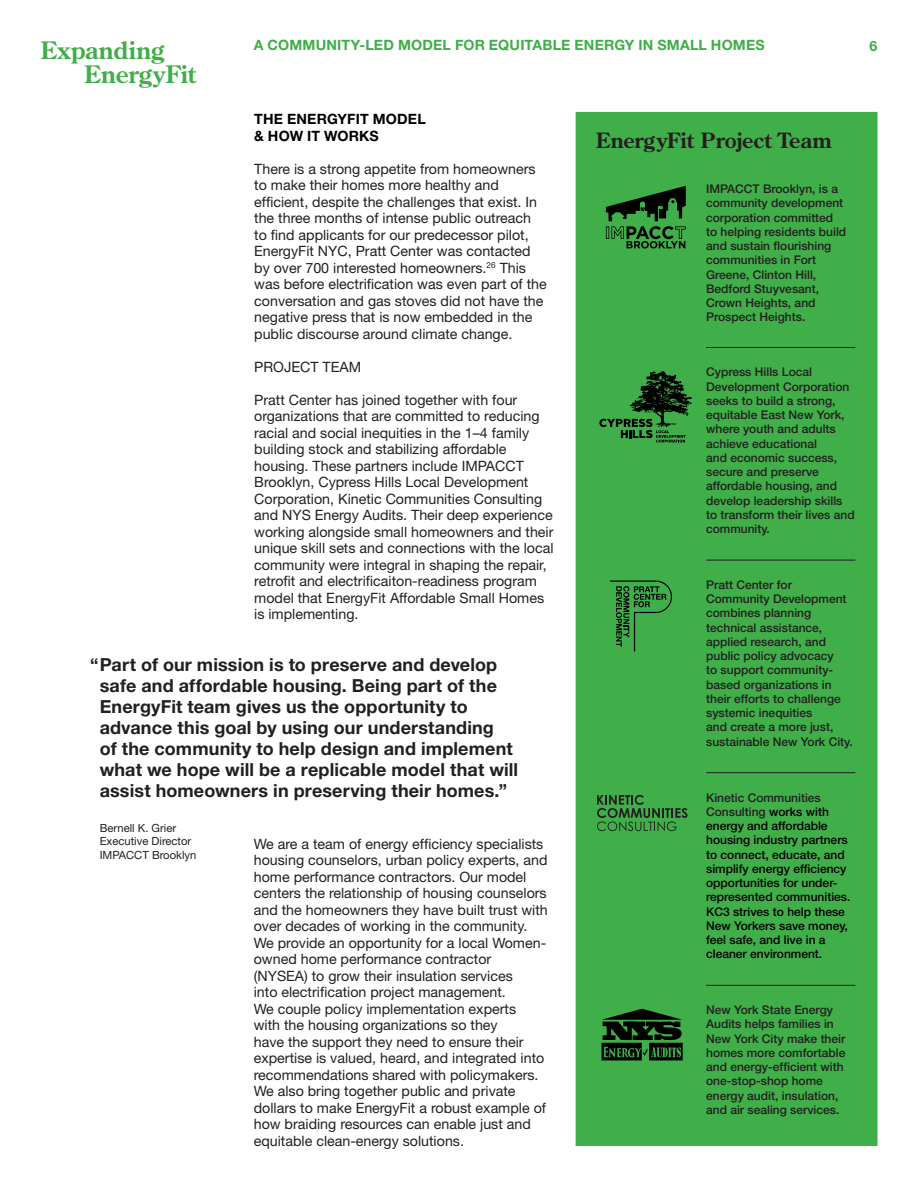
<style>
.page{position:relative;width:918px;height:1188px;background:#fff}
.page>*{position:absolute;margin:0;border:0;box-sizing:border-box;transform-origin:0 0}
.t1{font:700 24px/24px "Century Old Style Std";letter-spacing:.01em;color:#40ae49}
.Callout_title{font:700 21px "Century Old Style Std";color:#231f20}
.Quote_black{font:700 18px/21px "Helvetica Neue LT Pro";letter-spacing:.005em;color:#231f20}
.t2{font:14.25px/16.5px "Helvetica Neue LT Pro";color:#231f20}
.t3{font:700 14.25px "Helvetica Neue LT Pro";letter-spacing:.015em;color:#40ae49}
.Heading{font:700 14.25px "Helvetica Neue LT Pro";letter-spacing:.015em;color:#000}
.t4{font:500 12px/14.2px "Helvetica Neue LT Pro";color:#231f20}
.t5{font:500 12px/14.2px "Helvetica Neue LT Pro";color:#000}
.Quote_black-2{font:11.25px "Helvetica Neue LT Pro";color:#231f20}
.s1{color:#231f20}
</style>
<div class="page">
<div style="left:576px;top:112px;width:302px;height:1034px;background:#40ae49"></div>
<hr style="left:706px;top:347px;width:149px;height:1px;background:#231f20">
<hr style="left:706px;top:560px;width:149px;height:1px;background:#231f20">
<hr style="left:706px;top:772px;width:149px;height:1px;background:#231f20">
<hr style="left:706px;top:985px;width:149px;height:1px;background:#231f20">
<svg style="left:606px;top:186px;width:80px;height:63px;background:#286d2d"></svg>
<svg style="left:599px;top:371px;width:93px;height:72px;background:#2d7a33"></svg>
<svg style="left:610px;top:580px;width:62px;height:71px;background:#35903c"></svg>
<svg style="left:597px;top:795px;width:91px;height:37px;background:#388a3e"></svg>
<svg style="left:602px;top:1009px;width:81px;height:51px;background:#18411b"></svg>
<h1 class="t1" style="left:84px;top:38px;width:113px;text-indent:-44px">Expanding<br>EnergyFit</h1>
<p class="t3" style="left:254px;top:37px;width:513px">A COMMUNITY-LED MODEL FOR EQUITABLE ENERGY IN SMALL HOMES</p>
<p class="t3" style="left:870px;top:37px;width:9px">6</p>
<p class="Heading" style="left:254px;top:110px;width:173px">THE ENERGYFIT MODEL</p>
<p class="Heading" style="left:254px;top:127px;width:126px">&amp; HOW IT WORKS</p>
<p class="t2" style="left:254px;top:160px;width:294px">There is a strong appetite from homeowners to make their homes more healthy and efficient, despite the challenges that exist. In the three months of intense public outreach to find applicants for our predecessor pilot, EnergyFit NYC, Pratt Center was contacted by over 700 interested homeowners.<sup>26</sup> This was before electrification was even part of the conversation and gas stoves did not have the negative press that is now embedded in the public discourse around climate change.</p>
<p class="t2" style="left:254px;top:358px;width:108px">PROJECT TEAM</p>
<p class="t2" style="left:254px;top:391px;width:301px">Pratt Center has joined together with four organizations that are committed to reducing racial and social inequities in the 1–4 family building stock and stabilizing affordable housing. These partners include IMPACCT Brooklyn, Cypress Hills Local Development Corporation, Kinetic Communities Consulting and NYS Energy Audits. Their deep experience working alongside small homeowners and their unique skill sets and connections with the local community were integral in shaping the repair, retrofit and electrificaiton-readiness program model that EnergyFit Affordable Small Homes is implementing.</p>
<p class="Quote_black" style="left:100px;top:654px;width:420px;text-indent:-10px">“Part of our mission is to preserve and develop safe and affordable housing. Being part of the EnergyFit team gives us the opportunity to advance this goal by using our understanding<br>of the community to help design and implement what we hope will be a replicable model that will assist homeowners in preserving their homes.”</p>
<p class="Quote_black-2" style="left:100px;top:821px;width:78px">Bernell K. Grier</p>
<p class="Quote_black-2" style="left:100px;top:834px;width:93px">Executive Director</p>
<p class="Quote_black-2" style="left:100px;top:848px;width:98px">IMPACCT Brooklyn</p>
<p class="t2" style="left:254px;top:835px;width:296px">We are a team of energy efficiency specialists housing counselors, urban policy experts, and home performance contractors. Our model centers the relationship of housing counselors and the homeowners they have built trust with over decades of working in the community.<br>We provide an opportunity for a local Women&shy;owned home performance contractor (NYSEA) to grow their insulation services<br>into electrification project management.<br>We couple policy implementation experts<br>with the housing organizations so they<br>have the support they need to ensure their expertise is valued, heard, and integrated into recommendations shared with policymakers.<br>We also bring together public and private dollars to make EnergyFit a robust example of how braiding resources can enable just and equitable clean-energy solutions.</p>
<p class="Callout_title" style="left:596px;top:127px;width:237px">EnergyFit Project Team</p>
<p class="t4" style="left:706px;top:182px;width:142px">IMPACCT Brooklyn, is a community development corporation committed to helping residents build and sustain flourishing communities in Fort<br>Greene, Clinton Hill,<br>Bedford Stuyvesant,<br>Crown Heights, and<br>Prospect Heights.</p>
<p class="t4" style="left:706px;top:365px;width:150px">Cypress Hills Local<br>Development Corporation seeks to build a strong, equitable East New York, where youth and adults achieve educational<br>and economic success, secure and preserve affordable housing, and develop leadership skills to transform their lives and community.</p>
<p class="t4" style="left:706px;top:577px;width:148px">Pratt Center for<br>Community Development combines planning technical assistance, applied research, and public policy advocacy<br>to support community&shy;based organizations in their efforts to challenge systemic inequities<br>and create a more just, sustainable New York City.</p>
<p class="t5" style="left:706px;top:790px;width:146px"><span class="s1">Kinetic Communities<br>Consulting</span> works with energy and affordable housing industry partners to connect, educate, and simplify energy efficiency opportunities for under&shy;represented communities.<br>KC3 strives to help these<br>New Yorkers save money, feel safe, and live in a cleaner environment.</p>
<p class="t4" style="left:706px;top:1003px;width:141px">New York State Energy<br>Audits helps families in<br>New York City make their homes more comfortable and energy-efficient with one-stop-shop home energy audit, insulation, and air sealing services.</p>
</div>
